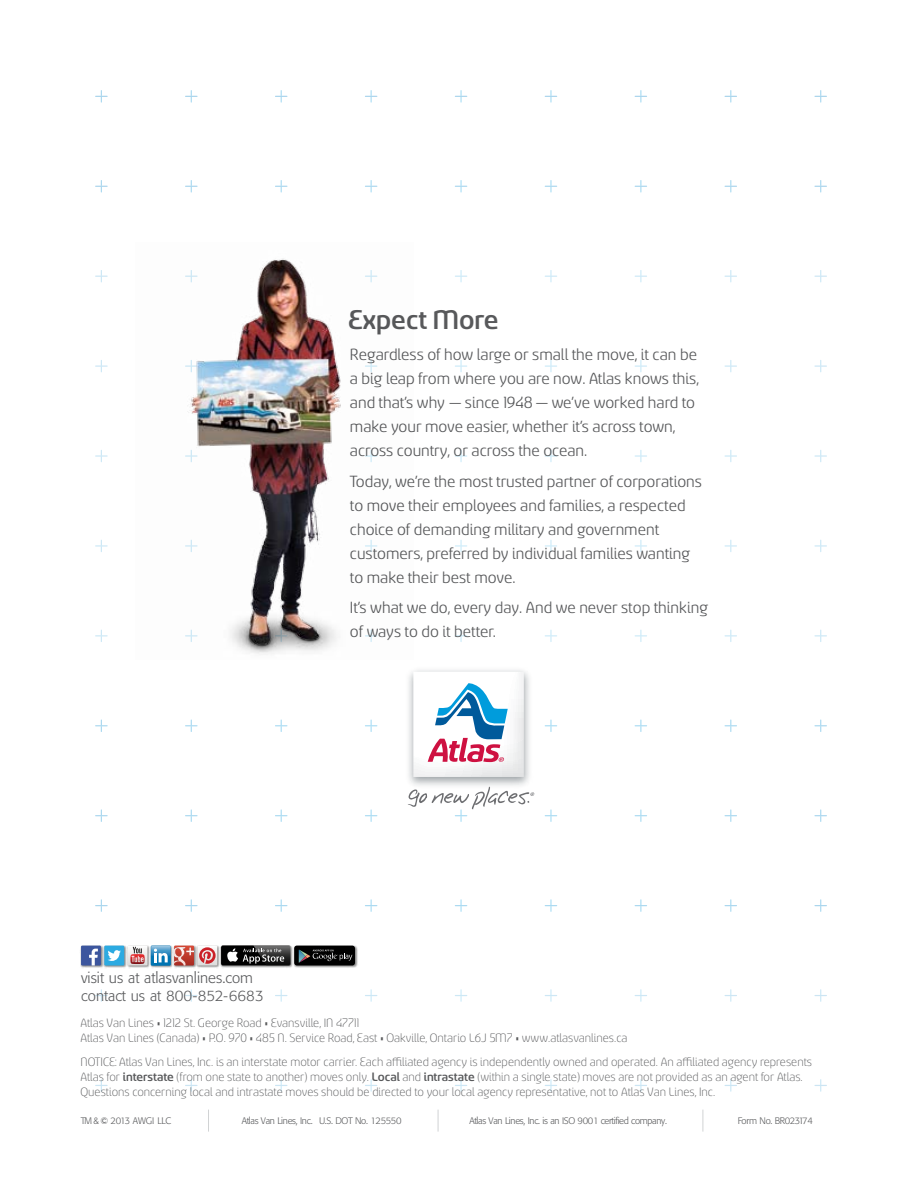
<style>
.page{position:relative;width:918px;height:1188px;background:#fff}
.page>*{position:absolute;margin:0;border:0;box-sizing:border-box;transform-origin:0 0}
.t1{font:500 30px "Sancoale";color:#58595b}
.t2{font:18px/24px "Sancoale";color:#58595b}
.t3{font:300 15px/17.9px "Formata";color:#58595b}
.t4{font:300 13.5px/15px "Sancoale";color:#58595b}
.t5{font:300 9.45px "Formata";letter-spacing:-.035em;color:#58595b}
.s1{font-weight:500}
.s2{font-weight:400}
</style>
<div class="page">
<svg style="left:95px;top:540px;width:13px;height:12px"></svg>
<svg style="left:455px;top:540px;width:12px;height:12px"></svg>
<svg style="left:545px;top:540px;width:12px;height:12px"></svg>
<svg style="left:635px;top:540px;width:12px;height:12px"></svg>
<svg style="left:725px;top:540px;width:12px;height:12px"></svg>
<svg style="left:814px;top:540px;width:13px;height:12px"></svg>
<svg style="left:95px;top:450px;width:13px;height:12px"></svg>
<svg style="left:455px;top:450px;width:12px;height:12px"></svg>
<svg style="left:545px;top:450px;width:12px;height:12px"></svg>
<svg style="left:635px;top:450px;width:12px;height:12px"></svg>
<svg style="left:725px;top:450px;width:12px;height:12px"></svg>
<svg style="left:814px;top:450px;width:13px;height:12px"></svg>
<svg style="left:95px;top:360px;width:13px;height:12px"></svg>
<svg style="left:455px;top:360px;width:12px;height:12px"></svg>
<svg style="left:545px;top:360px;width:12px;height:12px"></svg>
<svg style="left:635px;top:360px;width:12px;height:12px"></svg>
<svg style="left:725px;top:360px;width:12px;height:12px"></svg>
<svg style="left:814px;top:360px;width:13px;height:12px"></svg>
<svg style="left:95px;top:270px;width:13px;height:12px"></svg>
<svg style="left:455px;top:270px;width:12px;height:12px"></svg>
<svg style="left:545px;top:270px;width:12px;height:12px"></svg>
<svg style="left:635px;top:270px;width:12px;height:12px"></svg>
<svg style="left:725px;top:270px;width:12px;height:12px"></svg>
<svg style="left:814px;top:270px;width:13px;height:12px"></svg>
<svg style="left:95px;top:180px;width:13px;height:13px"></svg>
<svg style="left:185px;top:180px;width:13px;height:13px"></svg>
<svg style="left:275px;top:180px;width:12px;height:13px"></svg>
<svg style="left:365px;top:180px;width:12px;height:13px"></svg>
<svg style="left:455px;top:180px;width:12px;height:13px"></svg>
<svg style="left:545px;top:180px;width:12px;height:13px"></svg>
<svg style="left:635px;top:180px;width:12px;height:13px"></svg>
<svg style="left:725px;top:180px;width:12px;height:13px"></svg>
<svg style="left:814px;top:180px;width:13px;height:13px"></svg>
<svg style="left:95px;top:90px;width:13px;height:13px"></svg>
<svg style="left:185px;top:90px;width:13px;height:13px"></svg>
<svg style="left:275px;top:90px;width:12px;height:13px"></svg>
<svg style="left:365px;top:90px;width:12px;height:13px"></svg>
<svg style="left:455px;top:90px;width:12px;height:13px"></svg>
<svg style="left:545px;top:90px;width:12px;height:13px"></svg>
<svg style="left:635px;top:90px;width:12px;height:13px"></svg>
<svg style="left:725px;top:90px;width:12px;height:13px"></svg>
<svg style="left:814px;top:90px;width:13px;height:13px"></svg>
<svg style="left:95px;top:630px;width:13px;height:12px"></svg>
<svg style="left:455px;top:630px;width:12px;height:12px"></svg>
<svg style="left:545px;top:630px;width:12px;height:12px"></svg>
<svg style="left:635px;top:630px;width:12px;height:12px"></svg>
<svg style="left:725px;top:630px;width:12px;height:12px"></svg>
<svg style="left:814px;top:630px;width:13px;height:12px"></svg>
<svg style="left:95px;top:720px;width:13px;height:12px"></svg>
<svg style="left:185px;top:720px;width:13px;height:12px"></svg>
<svg style="left:275px;top:720px;width:12px;height:12px"></svg>
<svg style="left:365px;top:720px;width:12px;height:12px"></svg>
<svg style="left:635px;top:720px;width:12px;height:12px"></svg>
<svg style="left:725px;top:720px;width:12px;height:12px"></svg>
<svg style="left:814px;top:720px;width:13px;height:12px"></svg>
<svg style="left:95px;top:809px;width:13px;height:13px"></svg>
<svg style="left:185px;top:809px;width:13px;height:13px"></svg>
<svg style="left:275px;top:809px;width:12px;height:13px"></svg>
<svg style="left:365px;top:809px;width:12px;height:13px"></svg>
<svg style="left:635px;top:809px;width:12px;height:13px"></svg>
<svg style="left:725px;top:809px;width:12px;height:13px"></svg>
<svg style="left:814px;top:809px;width:13px;height:13px"></svg>
<svg style="left:95px;top:899px;width:13px;height:13px"></svg>
<svg style="left:185px;top:899px;width:13px;height:13px"></svg>
<svg style="left:275px;top:899px;width:12px;height:13px"></svg>
<svg style="left:365px;top:899px;width:12px;height:13px"></svg>
<svg style="left:455px;top:899px;width:12px;height:13px"></svg>
<svg style="left:545px;top:899px;width:12px;height:13px"></svg>
<svg style="left:635px;top:899px;width:12px;height:13px"></svg>
<svg style="left:725px;top:899px;width:12px;height:13px"></svg>
<svg style="left:814px;top:899px;width:13px;height:13px"></svg>
<svg style="left:95px;top:989px;width:13px;height:13px"></svg>
<svg style="left:185px;top:989px;width:13px;height:13px"></svg>
<svg style="left:275px;top:989px;width:12px;height:13px"></svg>
<svg style="left:365px;top:989px;width:12px;height:13px"></svg>
<svg style="left:455px;top:989px;width:12px;height:13px"></svg>
<svg style="left:545px;top:989px;width:12px;height:13px"></svg>
<svg style="left:635px;top:989px;width:12px;height:13px"></svg>
<svg style="left:725px;top:989px;width:12px;height:13px"></svg>
<svg style="left:814px;top:989px;width:13px;height:13px"></svg>
<svg style="left:95px;top:1079px;width:13px;height:13px"></svg>
<svg style="left:185px;top:1079px;width:13px;height:13px"></svg>
<svg style="left:275px;top:1079px;width:12px;height:13px"></svg>
<svg style="left:365px;top:1079px;width:12px;height:13px"></svg>
<svg style="left:455px;top:1079px;width:12px;height:13px"></svg>
<svg style="left:545px;top:1079px;width:12px;height:13px"></svg>
<svg style="left:635px;top:1079px;width:12px;height:13px"></svg>
<svg style="left:725px;top:1079px;width:12px;height:13px"></svg>
<svg style="left:814px;top:1079px;width:13px;height:13px"></svg>
<svg style="left:408px;top:670px;width:149px;height:152px"></svg>
<svg style="left:208px;top:1110px;width:1px;height:22px"></svg>
<svg style="left:438px;top:1110px;width:1px;height:22px"></svg>
<svg style="left:702px;top:1110px;width:1px;height:22px"></svg>
<img style="left:185px;top:258px;width:193px;height:396px">
<img style="left:80px;top:945px;width:68px;height:23px">
<img style="left:151px;top:945px;width:207px;height:23px">
<svg style="left:128px;top:946px;width:89px;height:22px;background:#baa0a6"></svg>
<div style="left:104px;top:946px;width:20px;height:20px;background:#2caae1"></div>
<svg style="left:108px;top:950px;width:13px;height:11px"></svg>
<svg style="left:221px;top:945px;width:70px;height:21px"></svg>
<div style="left:221px;top:946px;width:69px;height:19px;background:#010101;border-radius:2px"></div>
<svg style="left:227px;top:945px;width:64px;height:21px"></svg>
<div style="left:294px;top:946px;width:61px;height:19px;background:#000;border-radius:3px"></div>
<svg style="left:299px;top:950px;width:53px;height:13px"></svg>
<div style="left:81px;top:946px;width:20px;height:20px;background:#3c569e"></div>
<svg style="left:89px;top:949px;width:9px;height:17px"></svg>
<h1 class="t1" style="left:349px;top:306px;width:152px">Expect More</h1>
<h2 class="t2" style="left:350px;top:343px;width:350px">Regardless of how large or small the move, it can be a big leap from where you are now. Atlas knows this, and that’s why — since 1948 — we’ve worked hard to make your move easier, whether it’s across town, across country, or across the ocean.</h2>
<h2 class="t2" style="left:350px;top:469px;width:354px">Today, we’re the most trusted partner of corporations to move their employees and families, a respected choice of demanding military and government customers, preferred by individual families wanting to make their best move.</h2>
<h2 class="t2" style="left:350px;top:596px;width:360px">It’s what we do, every day. And we never stop thinking of ways to do it better.</h2>
<p class="t3" style="left:81px;top:969px;width:184px">visit us at atlasvanlines.com contact us at 800-852-6683</p>
<p class="t4" style="left:81px;top:1015px;width:549px">Atlas Van Lines • 1212 St. George Road • Evansville, IN 47711<br>Atlas Van Lines (Canada) • P.O. 970 • 485 N. Service Road, East • Oakville, Ontario L6J 5M7 • www.atlasvanlines.ca</p>
<p class="t4" style="left:81px;top:1054px;width:733px">NOTICE: Atlas Van Lines, Inc. is an interstate motor carrier. Each affiliated agency is independently owned and operated. An affiliated agency represents<br>Atlas for <span class="s1">interstate</span> (from one state to another) moves only. <span class="s1">Local</span> and <span class="s1">intrastate</span> (within a single state) moves are not provided as an agent for Atlas.<br>Questions concerning local and intrastate moves should be directed to your local agency representative, not to Atlas Van Lines, Inc.</p>
<p class="t5" style="left:81px;top:1115px;width:92px">TM &amp; <span class="s2">©</span> 2013 AWGI LLC</p>
<p class="t5" style="left:242px;top:1115px;width:161px">Atlas Van Lines, Inc. U.S. DOT No. 125550</p>
<p class="t5" style="left:469px;top:1115px;width:199px">Atlas Van Lines, Inc. is an ISO 9001 certified company.</p>
<p class="t5" style="left:738px;top:1115px;width:77px">Form No. BR023174</p>
</div>
